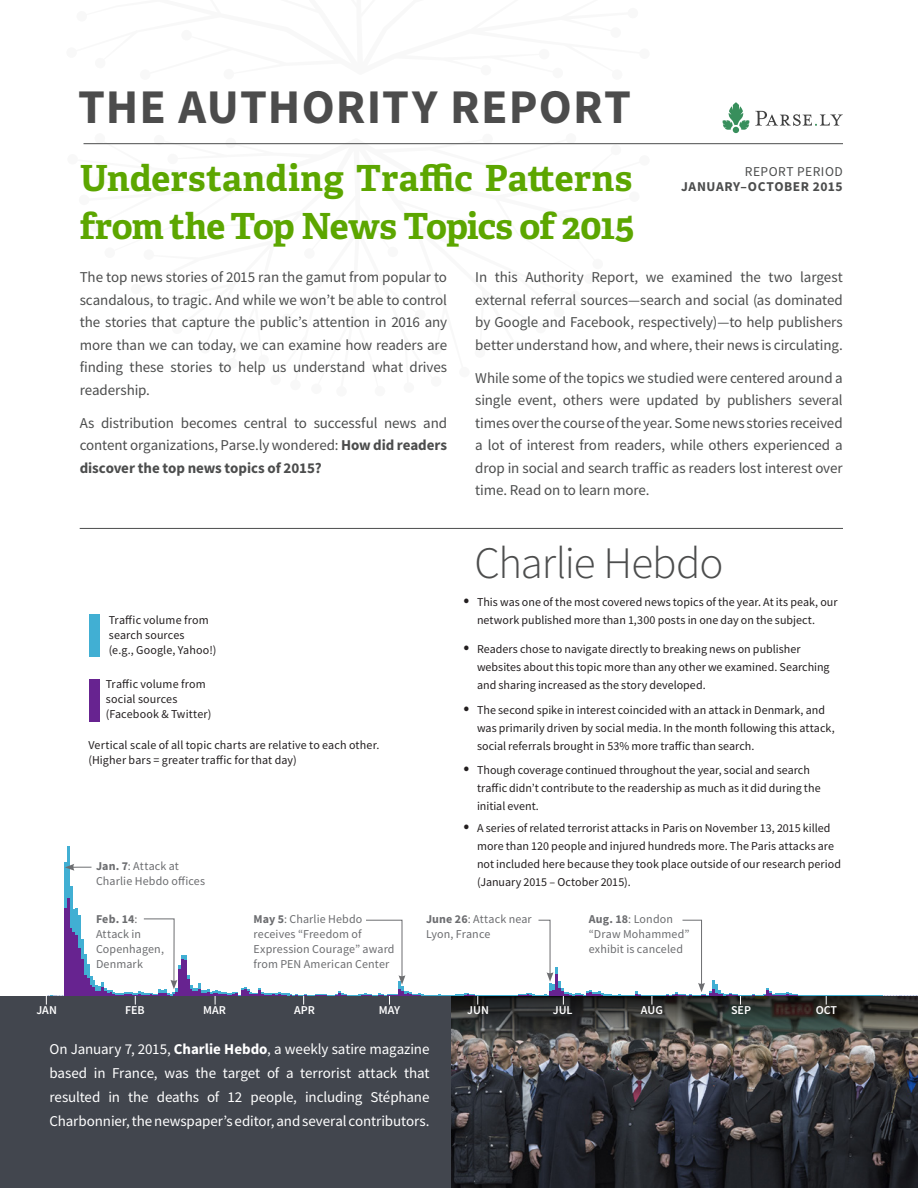
<style>
.page{position:relative;width:918px;height:1188px;background:#fff}
.page>*{position:absolute;margin:0;border:0;box-sizing:border-box;transform-origin:0 0}
.t1{font:700 48.45px "Source Sans Pro";letter-spacing:.025em;color:#4c4c4c}
.t2{font:300 45px "Source Sans Pro";letter-spacing:-.025em;color:#4c4d4d}
.t3{font:700 36px/48px "Adelle";letter-spacing:-.005em;color:#5ca600}
.t4{font:15px/22.5px "Source Sans Pro";letter-spacing:-.005em;color:#4c4d4d;text-align:justify}
.t5{font:15px/24px "Source Sans Pro";letter-spacing:-.005em;color:#fff;text-align:justify}
.t6{font:700 13.5px "Source Sans Pro";letter-spacing:.045em;color:#4c4d4d}
.t7{font:13.5px "Source Sans Pro";letter-spacing:.04em;color:#4c4d4d}
.t8{font:12px/18px "Source Sans Pro";color:#231f20}
.annotation{font:12px/15px "Source Sans Pro";letter-spacing:.01em;color:#6c6d70}
.t9{font:600 12px "Source Sans Pro";color:#fff}
.s1{font-weight:700}
.s2{font-size:19.5px}
</style>
<div class="page">
<hr style="left:64px;top:908px;width:2px;height:88px;background:#672390">
<hr style="left:67px;top:898px;width:2px;height:98px;background:#672390">
<hr style="left:70px;top:928px;width:2px;height:68px;background:#672390">
<hr style="left:73px;top:931px;width:2px;height:65px;background:#672390">
<hr style="left:76px;top:935px;width:2px;height:61px;background:#672390">
<hr style="left:79px;top:948px;width:2px;height:48px;background:#672390">
<hr style="left:64px;top:862px;width:2px;height:46px;background:#41afd3">
<hr style="left:67px;top:846px;width:2px;height:52px;background:#41afd3">
<hr style="left:70px;top:887px;width:2px;height:41px;background:#41afd3">
<hr style="left:73px;top:909px;width:2px;height:22px;background:#41afd3">
<hr style="left:76px;top:908px;width:2px;height:27px;background:#41afd3">
<hr style="left:79px;top:915px;width:2px;height:33px;background:#41afd3">
<div style="left:0;top:996px;width:918px;height:192px;background:#42464e"></div>
<img style="left:452px;top:1041px;width:466px;height:147px">
<svg style="left:452px;top:996px;width:466px;height:45px"></svg>
<svg style="left:755px;top:111px;width:88px;height:15px"></svg>
<svg style="left:723px;top:102px;width:26px;height:31px"></svg>
<hr style="left:84px;top:143px;width:759px;height:1px;background:#4c4d4d">
<hr style="left:80px;top:528px;width:763px;height:1px;background:#4c4d4d">
<svg style="left:65px;top:864px;width:27px;height:7px"></svg>
<svg style="left:82px;top:918px;width:801px;height:87px"></svg>
<div style="left:89px;top:679px;width:11px;height:43px;background:#672390"></div>
<div style="left:89px;top:614px;width:11px;height:43px;background:#41afd3"></div>
<p class="t1" style="left:78px;top:75px;width:554px">THE AUTHORITY REPORT</p>
<p class="t3" style="left:80px;top:153px;width:557px">Understanding Traffic Patterns from the Top News Topics of 2015</p>
<p class="t7" style="left:745px;top:162px;width:100px">REPORT PERIOD</p>
<p class="t6" style="left:681px;top:177px;width:163px">JANUARY–OCTOBER 2015</p>
<p class="t4" style="left:80px;top:266px;width:369px">The top news stories of 2015 ran the gamut from popular to scandalous, to tragic. And while we won’t be able to control the stories that capture the public’s attention in 2016 any more than we can today, we can examine how readers are finding these stories to help us understand what drives readership.</p>
<p class="t4" style="left:80px;top:411px;width:369px">As distribution becomes central to successful news and content organizations, Parse.ly wondered: <span class="s1">How did readers discover the top news topics of 2015?</span></p>
<p class="t4" style="left:475px;top:266px;width:369px">In this Authority Report, we examined the two largest external referral sources—search and social (as dominated by Google and Facebook, respectively)—to help publishers better understand how, and where, their news is circulating.</p>
<p class="t4" style="left:475px;top:366px;width:369px">While some of the topics we studied were centered around a single event, others were updated by publishers several times over the course of the year. Some news stories received a lot of interest from readers, while others experienced a drop in social and search traffic as readers lost interest over time. Read on to learn more.</p>
<p class="t8" style="left:109px;top:613px;width:101px;line-height:15px">Traffic volume from search sources</p>
<p class="t8" style="left:109px;top:641px;width:109px">(e.g., Google, Yahoo!)</p>
<p class="t8" style="left:106px;top:675px;width:101px">Traffic volume from</p>
<p class="t8" style="left:106px;top:690px;width:73px">social sources</p>
<p class="t8" style="left:106px;top:705px;width:107px">(Facebook &amp; Twitter)</p>
<p class="t8" style="left:88px;top:736px;width:292px">Vertical scale of all topic charts are relative to each other.</p>
<p class="t8" style="left:88px;top:751px;width:210px">(Higher bars = greater traffic for that day)</p>
<p class="annotation" style="left:96px;top:858px;width:111px"><span class="s1">Jan. 7</span>: Attack at<br>Charlie Hebdo offices</p>
<p class="t2" style="left:474px;top:535px;width:251px">Charlie Hebdo</p>
<p class="t8" style="left:477px;top:593px;width:362px;text-indent:-14px"><span class="s2">•</span> This was one of the most covered news topics of the year. At its peak, our network published more than 1,300 posts in one day on the subject.</p>
<p class="t8" style="left:477px;top:640px;width:354px;text-indent:-14px"><span class="s2">•</span> Readers chose to navigate directly to breaking news on publisher websites about this topic more than any other we examined. Searching and sharing increased as the story developed.</p>
<p class="t8" style="left:477px;top:701px;width:359px;text-indent:-14px"><span class="s2">•</span> The second spike in interest coincided with an attack in Denmark, and was primarily driven by social media. In the month following this attack, social referrals brought in 53% more traffic than search.</p>
<p class="t8" style="left:477px;top:761px;width:345px;text-indent:-14px"><span class="s2">•</span> Though coverage continued throughout the year, social and search traffic didn’t contribute to the readership as much as it did during the initial event.</p>
<p class="t8" style="left:477px;top:819px;width:366px;text-indent:-14px"><span class="s2">•</span> A series of related terrorist attacks in Paris on November 13, 2015 killed more than 120 people and injured hundreds more. The Paris attacks are not included here because they took place outside of our research period (January 2015 – October 2015).</p>
<p class="annotation" style="left:96px;top:912px;width:69px"><span class="s1">Feb. 14</span>:<br>Attack in<br>Copenhagen,<br>Denmark</p>
<p class="annotation" style="left:254px;top:912px;width:143px"><span class="s1">May 5</span>: Charlie Hebdo receives “Freedom of<br>Expression Courage” award from PEN American Center</p>
<p class="annotation" style="left:426px;top:912px;width:107px"><span class="s1">June 26</span>: Attack near<br>Lyon, France</p>
<p class="annotation" style="left:589px;top:912px;width:102px"><span class="s1">Aug. 18</span>: London “Draw Mohammed” exhibit is canceled</p>
<p class="t9" style="left:36px;top:1002px;width:22px">JAN</p>
<p class="t9" style="left:125px;top:1002px;width:21px">FEB</p>
<p class="t9" style="left:203px;top:1002px;width:24px">MAR</p>
<p class="t9" style="left:294px;top:1002px;width:22px">APR</p>
<p class="t9" style="left:379px;top:1002px;width:23px">MAY</p>
<p class="t9" style="left:467px;top:1002px;width:23px">JUN</p>
<p class="t9" style="left:553px;top:1002px;width:21px">JUL</p>
<p class="t9" style="left:641px;top:1002px;width:23px">AUG</p>
<p class="t9" style="left:731px;top:1002px;width:21px">SEP</p>
<p class="t9" style="left:816px;top:1002px;width:23px">OCT</p>
<p class="t5" style="left:50px;top:1037px;width:382px">On January 7, 2015, <span class="s1">Charlie Hebdo</span>, a weekly satire magazine based in France, was the target of a terrorist attack that resulted in the deaths of 12 people, including Stéphane Charbonnier, the newspaper’s editor, and several contributors.</p>
</div>
